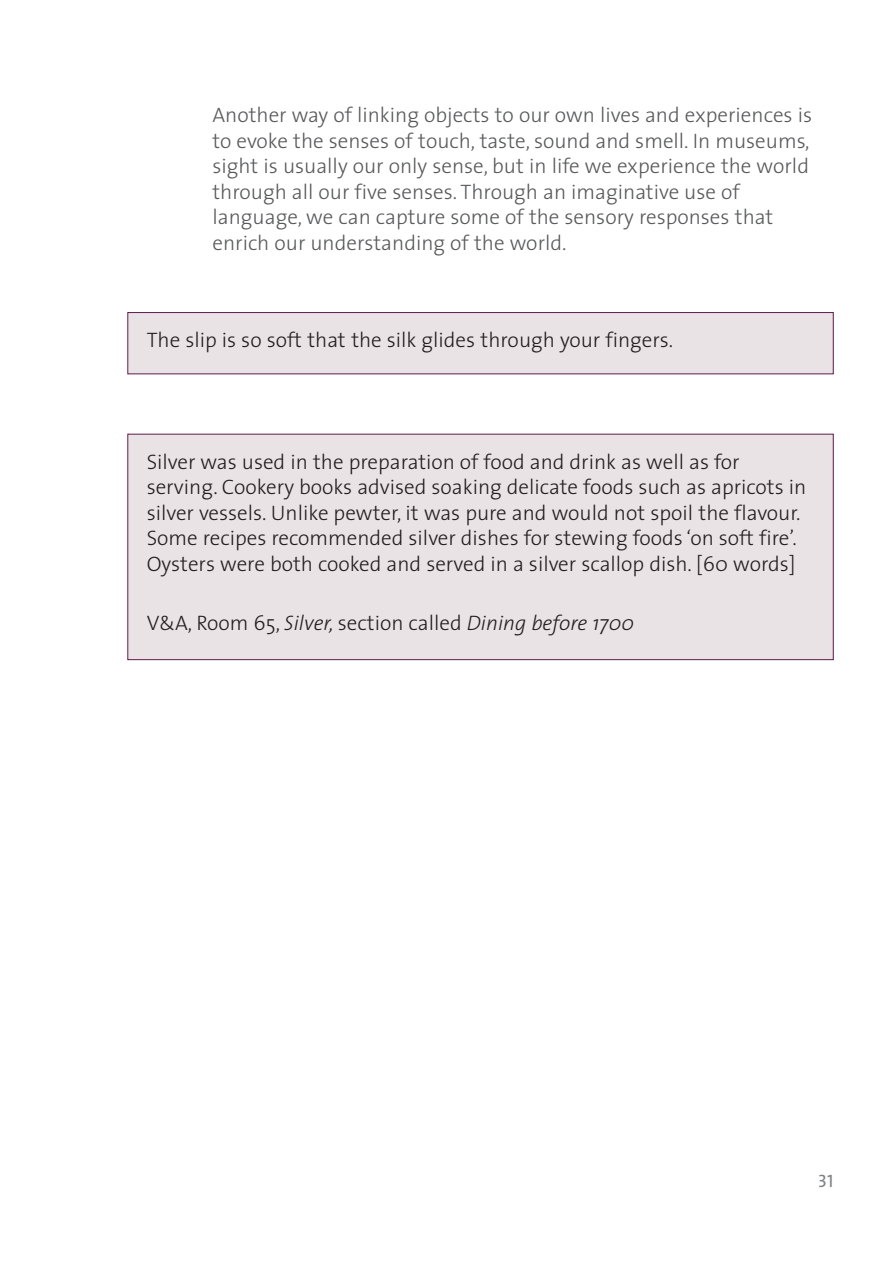
<style>
.page{position:relative;width:893px;height:1263px;background:#fff}
.page>*{position:absolute;margin:0;border:0;box-sizing:border-box;transform-origin:0 0}
.t1{font:300 21px/25.5px "VA The Sans";color:#231f20}
.t2{font:300 21px/25.5px "VA The Sans";color:#58595b}
.t3{font:18px "VA The Sans Caps";color:#808285}
.s1{font-style:italic}
</style>
<div class="page">
<div style="left:128px;top:313px;width:705px;height:61px;background:#eae3e6"></div>
<div style="left:127px;top:312px;width:706px;height:62px;border:1px solid #621a4b"></div>
<div style="left:128px;top:434px;width:705px;height:226px;background:#eae3e6"></div>
<div style="left:127px;top:434px;width:706px;height:226px;border:1px solid #621a4b"></div>
<p class="t2" style="left:212px;top:104px;width:601px">Another way of linking objects to our own lives and experiences is to evoke the senses of touch, taste, sound and smell. In museums, sight is usually our only sense, but in life we experience the world through all our five senses. Through an imaginative use of language, we can capture some of the sensory responses that enrich our understanding of the world.</p>
<p class="t1" style="left:147px;top:329px;width:528px">The slip is so soft that the silk glides through your fingers.</p>
<p class="t1" style="left:147px;top:451px;width:661px">Silver was used in the preparation of food and drink as well as for serving. Cookery books advised soaking delicate foods such as apricots in silver vessels. Unlike pewter, it was pure and would not spoil the flavour.<br>Some recipes recommended silver dishes for stewing foods ‘on soft fire’.<br>Oysters were both cooked and served in a silver scallop dish. [60 words]</p>
<p class="t1" style="left:147px;top:612px;width:489px">V&amp;A, Room 65, <span class="s1">Silver,</span> section called <span class="s1">Dining before 1700</span></p>
<p class="t3" style="left:818px;top:1171px;width:17px">31</p>
</div>
